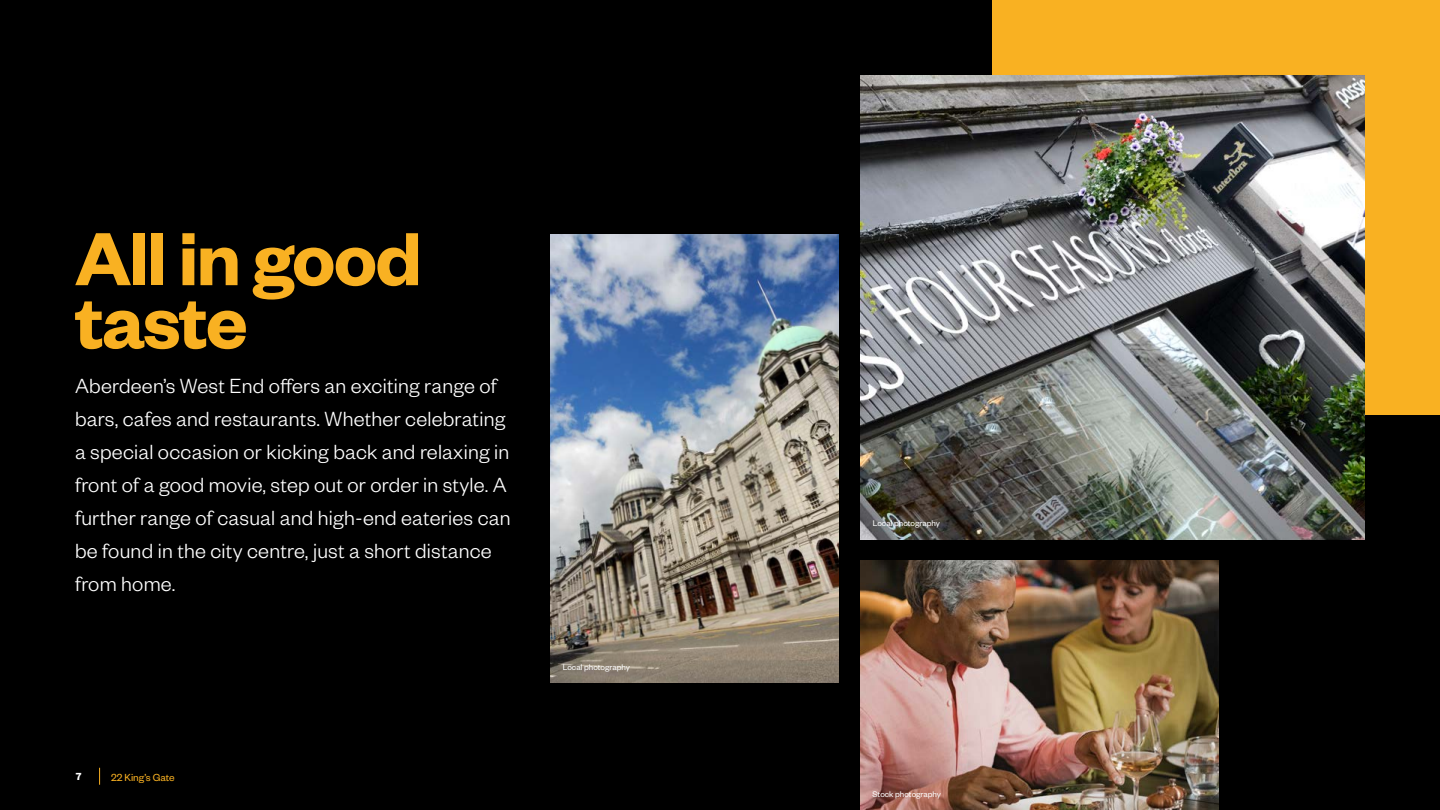
<style>
.page{position:relative;width:1440px;height:810px;background:#000}
.page>*{position:absolute;margin:0;border:0;box-sizing:border-box;transform-origin:0 0}
.t1{font:600 82.5px/63px "Founders Grotesk";letter-spacing:-.02em;color:#f9b122}
.t2{font:300 22.5px/33px "Founders Grotesk";letter-spacing:.01em;color:#fff}
.t3{font:11.25px "Founders Grotesk";color:#f9b122}
.t4{font:600 11.25px "Founders Grotesk";color:#fff}
.t5{font:9px "Founders Grotesk";color:#fff}
</style>
<div class="page">
<svg style="left:99px;top:768px;width:1px;height:17px"></svg>
<div style="left:992px;top:1px;width:448px;height:414px;background:#f9b122"></div>
<img style="left:861px;top:75px;width:504px;height:464px">
<img style="left:861px;top:561px;width:358px;height:249px">
<img style="left:551px;top:234px;width:288px;height:449px">
<h1 class="t1" style="left:75px;top:223px;width:348px">All in good taste</h1>
<p class="t2" style="left:75px;top:368px;width:437px">Aberdeen’s West End offers an exciting range of bars, cafes and restaurants. Whether celebrating a special occasion or kicking back and relaxing in front of a good movie, step out or order in style. A further range of casual and high-end eateries can be found in the city centre, just a short distance from home.</p>
<p class="t4" style="left:76px;top:770px;width:7px">7</p>
<p class="t3" style="left:111px;top:770px;width:65px">22 King’s Gate</p>
<p class="t5" style="left:563px;top:662px;width:69px">Local photography</p>
<p class="t5" style="left:873px;top:518px;width:69px">Local photography</p>
<p class="t5" style="left:873px;top:789px;width:70px">Stock photography</p>
</div>
